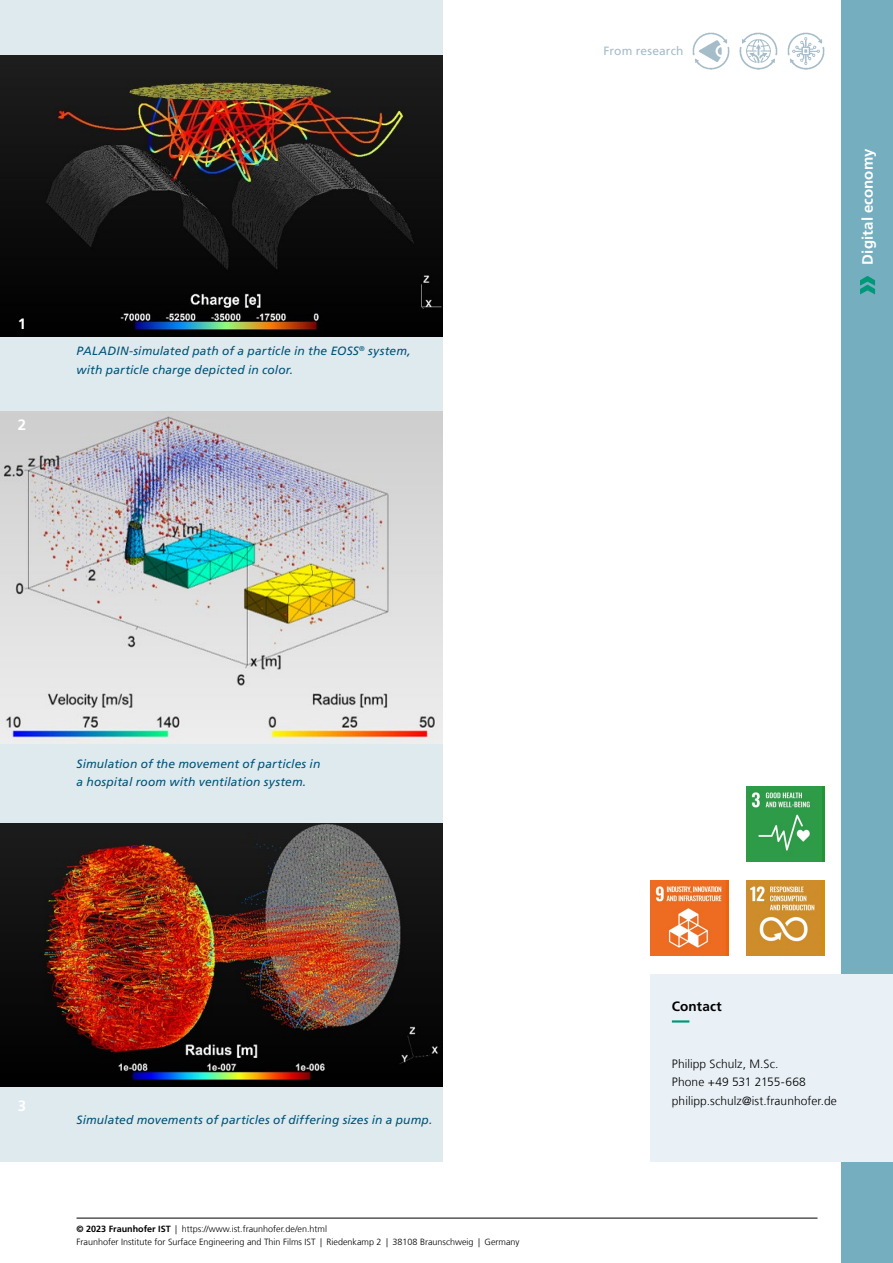
<style>
.page{position:relative;width:893px;height:1263px;background:#fff}
.page>*{position:absolute;margin:0;border:0;box-sizing:border-box;transform-origin:0 0}
.t1{font:700 15px "Frutiger LT Com";letter-spacing:.005em;color:#fff}
.t2{font:700 13.5px "Frutiger LT Com";letter-spacing:.01em;color:#000}
.t3{font:italic 12px/18.8px "Frutiger LT Com";letter-spacing:.015em;color:#005477}
.t4{font:300 12px/18.8px "Frutiger LT Com";letter-spacing:.005em;color:#000}
.t5{font:12px "Frutiger LT Com";letter-spacing:.01em;color:#a5bcc9}
.t6{font:300 9px/13.5px "Frutiger LT Com";color:#000}
.s1{font-weight:700}
</style>
<div class="page">
<div style="left:0;top:0;width:442px;height:1161px;background:#dfeaef"></div>
<img style="left:0;top:55px;width:442px;height:282px">
<div style="left:842px;top:0;width:51px;height:1263px;background:#75aebf"></div>
<img style="left:0;top:411px;width:442px;height:333px">
<img style="left:787px;top:32px;width:38px;height:38px">
<div style="left:651px;top:974px;width:242px;height:187px;background:#e9f1f7"></div>
<svg style="left:672px;top:1020px;width:18px;height:2px"></svg>
<img style="left:0;top:824px;width:442px;height:262px">
<svg style="left:860px;top:276px;width:15px;height:18px"></svg>
<hr style="left:77px;top:1218px;width:740px;height:1px;background:#000">
<div style="left:746px;top:880px;width:79px;height:75px;background:linear-gradient(to bottom,#d28d0c,#d28d0c)"></div>
<img style="left:746px;top:880px;width:75px;height:75px">
<div style="left:651px;top:880px;width:78px;height:75px;background:#ec630c"></div>
<img style="left:651px;top:880px;width:75px;height:75px">
<div style="left:746px;top:786px;width:79px;height:75px;background:linear-gradient(to bottom,#239336,#239336)"></div>
<img style="left:746px;top:786px;width:75px;height:75px">
<img style="left:740px;top:32px;width:37px;height:38px">
<img style="left:692px;top:32px;width:38px;height:38px">
<p class="t1" style="left:18px;top:315px;width:10px">1</p>
<p class="t1" style="left:18px;top:416px;width:10px">2</p>
<p class="t3" style="left:77px;top:342px;width:336px">PALADIN-simulated path of a particle in the EOSS<sup>®</sup> system, with particle charge depicted in color.</p>
<p class="t5" style="left:603px;top:44px;width:82px">From research</p>
<p class="t1" style="left:859px;top:264px;width:117px;rotate:-90deg">Digital economy</p>
<p class="t3" style="left:77px;top:754px;width:245px">Simulation of the movement of particles in a hospital room with ventilation system.</p>
<p class="t1" style="left:18px;top:1097px;width:10px">3</p>
<p class="t3" style="left:77px;top:1110px;width:357px">Simulated movements of particles of differing sizes in a pump.</p>
<p class="t6" style="left:77px;top:1222px;width:445px"><span class="s1">© 2023 Fraunhofer IST</span> | https://www.ist.fraunhofer.de/en.html<br>Fraunhofer Institute for Surface Engineering and Thin Films IST | Riedenkamp 2 | 38108 Braunschweig | Germany</p>
<p class="t2" style="left:672px;top:999px;width:51px">Contact</p>
<p class="t4" style="left:672px;top:1054px;width:167px">Philipp Schulz, M.Sc.<br>Phone +49 531 2155-668 philipp.schulz@ist.fraunhofer.de</p>
</div>
